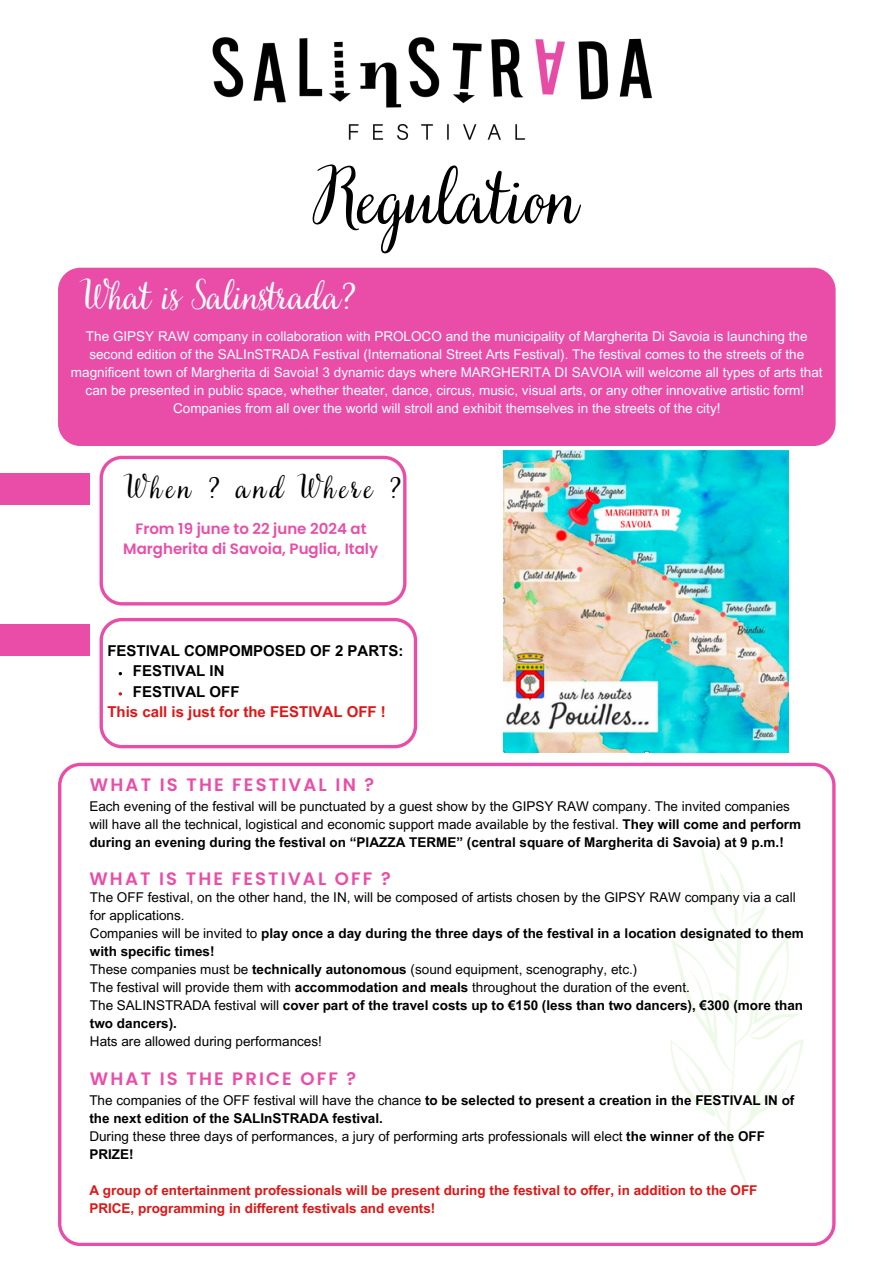
<style>
.page{position:relative;width:894px;height:1264px;background:#fff}
.page>*{position:absolute;margin:0;border:0;box-sizing:border-box;transform-origin:0 0}
.t1{font:72.15px "Very Berry Pro";color:#000}
.t2{font:37.65px "Very Berry Pro";color:#fff}
.t3{font:30px "Very Berry Pro";letter-spacing:.12em;color:#000}
.t4{font:600 18px "Poppins";letter-spacing:.12em;color:#ea4da7}
.t5{font:600 15px/20.2px "Poppins";color:#ea4da7;text-align:center}
.t6{font:700 15px "Arial MT Pro";color:#000}
.t7{font:700 15px "Arial MT Pro";color:#e01515}
.t8{font:13.5px/18px "Arial MT Pro";color:#000}
.t9{font:13.5px/18px "Arial MT Pro";color:#fff;text-align:center}
.t10{font:700 13.5px/18px "Arial MT Pro";color:#000}
.t11{font:700 13.5px/18px "Arial MT Pro";color:#e01515}
.s1{font-weight:700}
.s2{font-weight:400}
</style>
<div class="page">
<svg style="left:99px;top:456px;width:307px;height:149px"></svg>
<div style="left:0;top:473px;width:89px;height:31px;background:#ea4da7"></div>
<div style="left:0;top:624px;width:89px;height:32px;background:#ea4da7"></div>
<div style="left:58px;top:268px;width:777px;height:178px;background:#ea4da7;border-radius:23px"></div>
<svg style="left:58px;top:762px;width:777px;height:483px"></svg>
<svg style="left:670px;top:839px;width:134px;height:360px"></svg>
<img style="left:212px;top:37px;width:440px;height:103px">
<img style="left:503px;top:450px;width:285px;height:302px">
<svg style="left:99px;top:618px;width:318px;height:130px"></svg>
<p class="t1" style="left:315px;top:149px;width:264px">Regulation</p>
<p class="t2" style="left:83px;top:270px;width:274px">What is Salinstrada?</p>
<h5 class="t9" style="left:71px;top:328px;width:753px">The GIPSY RAW company in collaboration with PROLOCO and the municipality of Margherita Di Savoia is launching the second edition of the SALInSTRADA Festival (International Street Arts Festival). The festival comes to the streets of the magnificent town of Margherita di Savoia! 3 dynamic days where MARGHERITA DI SAVOIA will welcome all types of arts that can be presented in public space, whether theater, dance, circus, music, visual arts, or any other innovative artistic form!</h5>
<p class="t9" style="left:173px;top:400px;width:548px">Companies from all over the world will stroll and exhibit themselves in the streets of the city!</p>
<p class="t3" style="left:126px;top:467px;width:276px">When ? and Where ?</p>
<h6 class="t5" style="left:123px;top:519px;width:256px">From 19 june to 22 june 2024 at<br>Margherita di Savoia, Puglia, Italy</h6>
<h6 class="t6" style="left:107px;top:645px;width:297px">FESTIVAL COMPOMPOSED OF 2 PARTS:</h6>
<p class="t6" style="left:133px;top:665px;width:93px">FESTIVAL IN</p>
<h4 class="t6" style="left:133px;top:685px;width:108px">FESTIVAL OFF</h4>
<p class="t7" style="left:107px;top:706px;width:280px">This call is just for the FESTIVAL OFF !</p>
<h2 class="t4" style="left:90px;top:772px;width:286px">WHAT IS THE FESTIVAL IN ?</h2>
<h3 class="t8" style="left:89px;top:798px;width:713px">Each evening of the festival will be punctuated by a guest show by the GIPSY RAW company. The invited companies will have all the technical, logistical and economic support made available by the festival. <span class="s1">They will come and perform during an evening during the festival on “PIAZZA TERME” (central square of Margherita di Savoia) at 9 p.m.!</span></h3>
<p class="t4" style="left:89px;top:865px;width:303px">WHAT IS THE FESTIVAL OFF ?</p>
<h4 class="t8" style="left:90px;top:889px;width:707px">The OFF festival, on the other hand, the IN, will be composed of artists chosen by the GIPSY RAW company via a call for applications.</h4>
<p class="t10" style="left:90px;top:925px;width:715px"><span class="s2">Companies will be invited to</span> play once a day during the three days of the festival in a location designated to them with specific times!</p>
<p class="t8" style="left:90px;top:961px;width:548px">These companies must be <span class="s1">technically autonomous</span> (sound equipment, scenography, etc.)</p>
<p class="t8" style="left:90px;top:979px;width:601px">The festival will provide them with <span class="s1">accommodation and meals</span> throughout the duration of the event.</p>
<p class="t10" style="left:90px;top:997px;width:714px"><span class="s2">The SALINSTRADA festival will</span> cover part of the travel costs up to €150 (less than two dancers), €300 (more than two dancers).</p>
<p class="t8" style="left:90px;top:1033px;width:233px">Hats are allowed during performances!</p>
<p class="t4" style="left:90px;top:1066px;width:268px">WHAT IS THE PRICE OFF ?</p>
<h4 class="t10" style="left:89px;top:1092px;width:706px"><span class="s2">The companies of the OFF festival will have the chance</span> to be selected to present a creation in the FESTIVAL IN of the next edition of the SALInSTRADA festival.</h4>
<p class="t8" style="left:89px;top:1128px;width:677px">During these three days of performances, a jury of performing arts professionals will elect <span class="s1">the winner of the OFF<br>PRIZE!</span></p>
<p class="t11" style="left:89px;top:1182px;width:669px">A group of entertainment professionals will be present during the festival to offer, in addition to the OFF<br>PRICE, programming in different festivals and events!</p>
</div>
